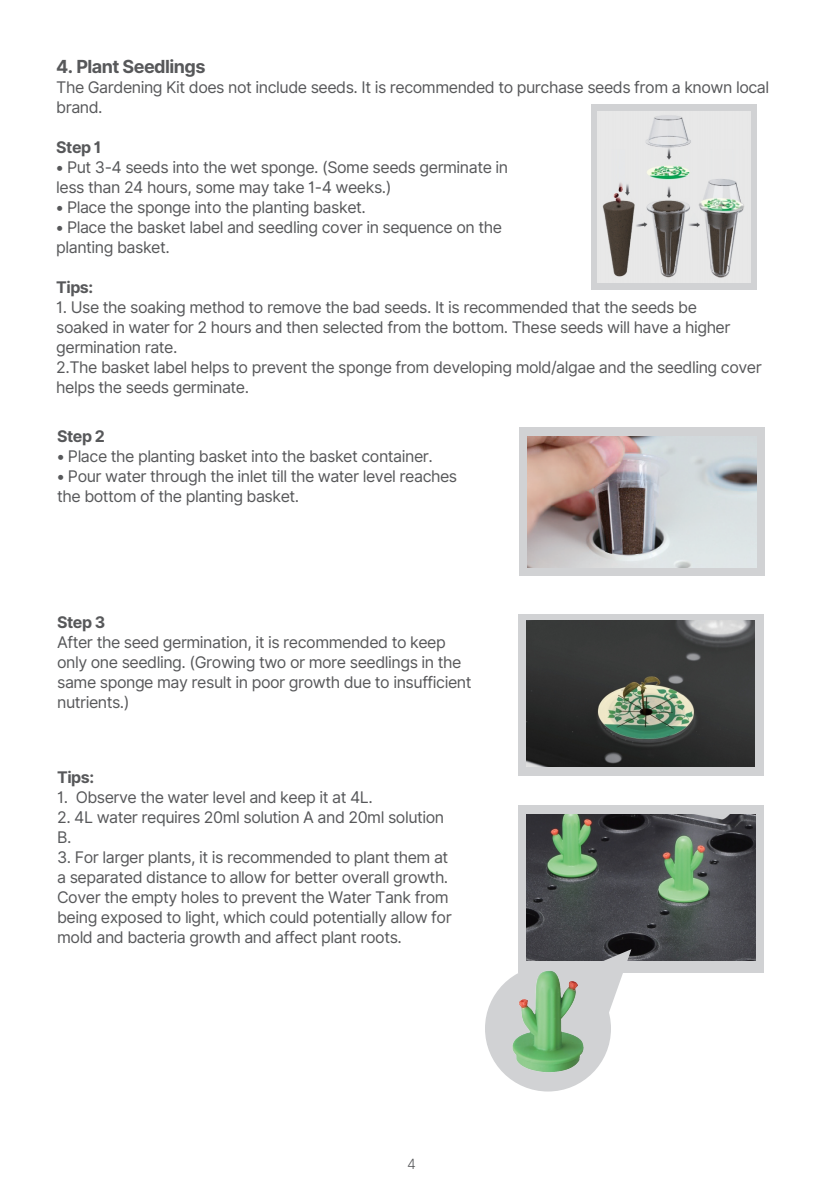
<style>
.page{position:relative;width:823px;height:1191px;background:#fff}
.page>*{position:absolute;margin:0;border:0;box-sizing:border-box;transform-origin:0 0}
.t1{font:700 18px "Inter";letter-spacing:-.03em;color:#57585a}
.t2{font:16px/20px "Inter";letter-spacing:-.03em;color:#57585a}
.t3{font:700 16px "Inter";letter-spacing:-.03em;color:#57585a}
.t4{font:14px "Inter";color:#57585a}
</style>
<div class="page">
<div style="left:518px;top:614px;width:245px;height:161px;background:#d1d2d4"></div>
<div style="left:518px;top:805px;width:245px;height:168px;background:#d1d2d4"></div>
<div style="left:518px;top:427px;width:246px;height:149px;background:#d1d2d4"></div>
<div style="left:590px;top:104px;width:166px;height:185px;background:#d1d2d4"></div>
<img style="left:597px;top:111px;width:152px;height:171px">
<img style="left:527px;top:436px;width:228px;height:131px">
<img style="left:622px;top:539px;width:20px;height:16px">
<img style="left:604px;top:540px;width:8px;height:14px">
<img style="left:526px;top:814px;width:228px;height:146px">
<img style="left:485px;top:971px;width:124px;height:120px">
<svg style="left:575px;top:949px;width:56px;height:66px"></svg>
<img style="left:526px;top:621px;width:228px;height:145px">
<p class="t1" style="left:56px;top:53px;width:151px">4. Plant Seedlings</p>
<p class="t2" style="left:56px;top:77px;width:714px">The Gardening Kit does not include seeds. It is recommended to purchase seeds from a known local brand.</p>
<p class="t3" style="left:56px;top:135px;width:47px">Step 1</p>
<p class="t2" style="left:56px;top:157px;width:453px">• Put 3-4 seeds into the wet sponge. (Some seeds germinate in less than 24 hours, some may take 1-4 weeks.)</p>
<p class="t2" style="left:56px;top:197px;width:311px">• Place the sponge into the planting basket.</p>
<p class="t2" style="left:56px;top:217px;width:447px">• Place the basket label and seedling cover in sequence on the planting basket.</p>
<p class="t3" style="left:56px;top:275px;width:38px">Tips:</p>
<p class="t2" style="left:56px;top:297px;width:706px">1. Use the soaking method to remove the bad seeds. It is recommended that the seeds be<br>soaked in water for 2 hours and then selected from the bottom. These seeds will have a higher germination rate.<br>2.The basket label helps to prevent the sponge from developing mold/algae and the seedling cover helps the seeds germinate.</p>
<p class="t3" style="left:57px;top:425px;width:49px">Step 2</p>
<p class="t2" style="left:57px;top:446px;width:377px">• Place the planting basket into the basket container.</p>
<p class="t2" style="left:57px;top:466px;width:401px">• Pour water through the inlet till the water level reaches the bottom of the planting basket.</p>
<p class="t3" style="left:57px;top:610px;width:50px">Step 3</p>
<p class="t2" style="left:57px;top:632px;width:415px">After the seed germination, it is recommended to keep only one seedling. (Growing two or more seedlings in the same sponge may result in poor growth due to insufficient nutrients.)</p>
<p class="t3" style="left:57px;top:765px;width:38px">Tips:</p>
<p class="t2" style="left:57px;top:787px;width:317px">1. Observe the water level and keep it at 4L.</p>
<p class="t2" style="left:57px;top:807px;width:388px">2. 4L water requires 20ml solution A and 20ml solution<br>B.</p>
<p class="t2" style="left:57px;top:847px;width:396px">3. For larger plants, it is recommended to plant them at a separated distance to allow for better overall growth.<br>Cover the empty holes to prevent the Water Tank from being exposed to light, which could potentially allow for mold and bacteria growth and affect plant roots.</p>
<p class="t4" style="left:407px;top:1153px;width:10px">4</p>
</div>
